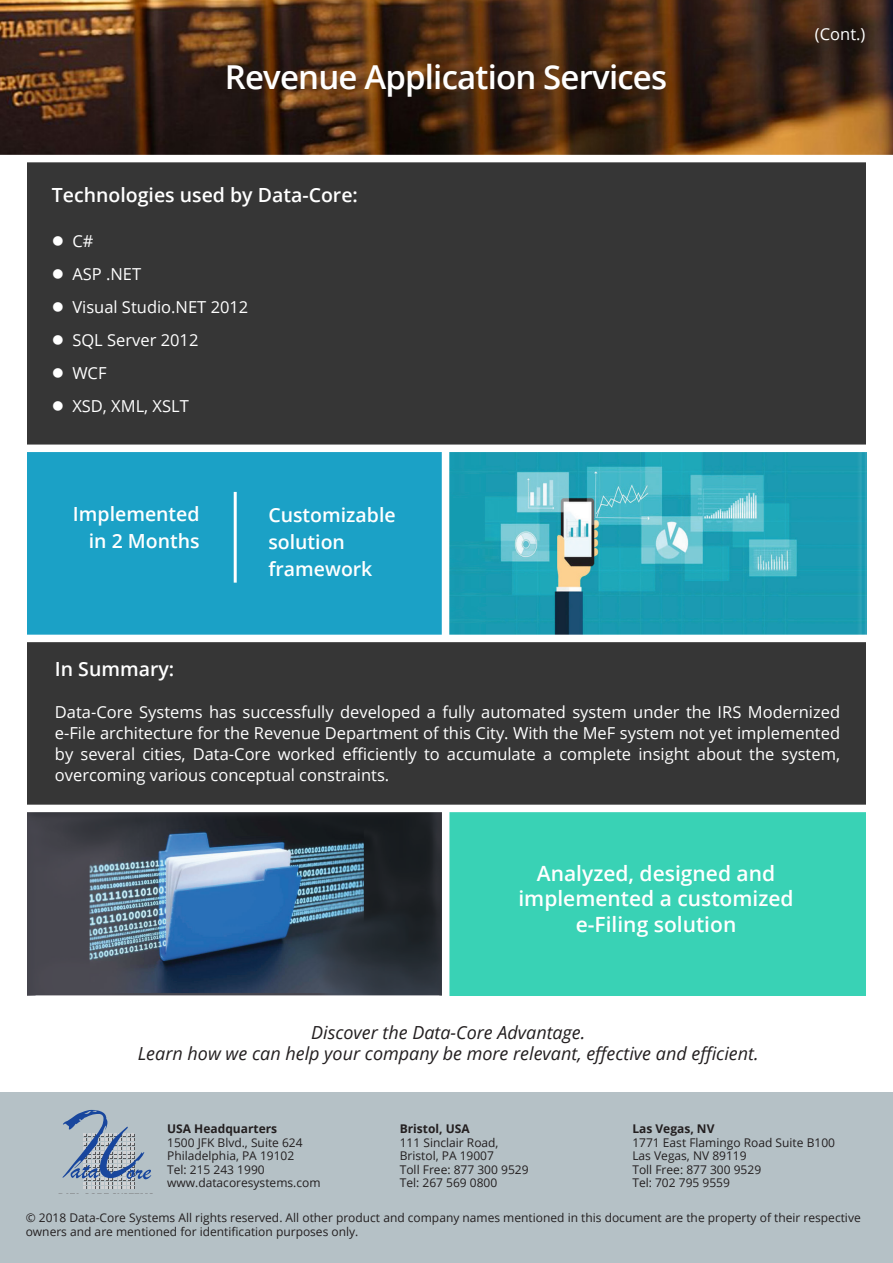
<style>
.page{position:relative;width:893px;height:1263px;background:#fff}
.page>*{position:absolute;margin:0;border:0;box-sizing:border-box;transform-origin:0 0}
.t1{font:600 33px "Open Sans";letter-spacing:-.025em;color:#fff}
.t2{font:600 21px/25.5px "Open Sans";color:#fff;text-align:center}
.t3{font:600 19.5px "Open Sans";color:#fff}
.t4{font:italic 18px "Open Sans";color:#231f20}
.t5{font:16.5px/21px "Open Sans";color:#fff;text-align:justify}
.t6{font:12px "Open Sans";color:#231f20}
.t7{font:700 12px "Open Sans";color:#231f20}
</style>
<div class="page">
<div style="left:27px;top:636px;width:839px;height:169px;background:#363636"></div>
<img style="left:0;top:0;width:893px;height:155px">
<div style="left:27px;top:452px;width:415px;height:183px;background:#1ba1c6"></div>
<hr style="left:234px;top:492px;width:3px;height:91px;background:#fff">
<img style="left:449px;top:452px;width:418px;height:183px">
<div style="left:14px;top:635px;width:864px;height:7px;background:#fff"></div>
<div style="left:27px;top:158px;width:839px;height:288px;background:#363636"></div>
<div style="left:0;top:155px;width:893px;height:7px;background:#fff"></div>
<div style="left:449px;top:812px;width:417px;height:183px;background:#39d2b5"></div>
<img style="left:27px;top:812px;width:415px;height:183px">
<div style="left:14px;top:445px;width:864px;height:7px;background:#fff"></div>
<div style="left:0;top:1092px;width:893px;height:171px;background:#b5c1c6"></div>
<svg style="left:62px;top:1110px;width:89px;height:79px"></svg>
<p class="t1" style="left:225px;top:54px;width:444px">Revenue Application Services</p>
<p class="t3" style="left:52px;top:182px;width:308px">Technologies used by Data-Core:</p>
<p class="t5" style="left:52px;top:230px;width:43px">● C#</p>
<p class="t5" style="left:52px;top:263px;width:91px">● ASP .NET</p>
<p class="t5" style="left:52px;top:296px;width:198px">● Visual Studio.NET 2012</p>
<p class="t5" style="left:52px;top:329px;width:148px">● SQL Server 2012</p>
<p class="t5" style="left:52px;top:362px;width:56px">● WCF</p>
<p class="t5" style="left:52px;top:395px;width:139px">● XSD, XML, XSLT</p>
<p class="t3" style="left:73px;top:500px;width:128px">Implemented</p>
<p class="t3" style="left:89px;top:527px;width:112px">in 2 Months</p>
<p class="t3" style="left:268px;top:501px;width:129px">Customizable</p>
<p class="t3" style="left:268px;top:528px;width:78px">solution</p>
<p class="t3" style="left:268px;top:555px;width:106px">framework</p>
<p class="t5" style="left:815px;top:23px;width:52px">(Cont.)</p>
<p class="t3" style="left:55px;top:655px;width:121px">In Summary:</p>
<p class="t5" style="left:55px;top:701px;width:787px">Data-Core Systems has successfully developed a fully automated system under the IRS Modernized e-File architecture for the Revenue Department of this City. With the MeF system not yet implemented by several cities, Data-Core worked efficiently to accumulate a complete insight about the system, overcoming various conceptual constraints.</p>
<p class="t2" style="left:518px;top:860px;width:277px">Analyzed, designed and implemented a customized</p>
<p class="t2" style="left:576px;top:911px;width:162px">e-Filing solution</p>
<p class="t4" style="left:311px;top:1020px;width:276px">Discover the Data-Core Advantage.</p>
<p class="t4" style="left:138px;top:1041px;width:622px">Learn how we can help your company be more relevant, effective and efficient.</p>
<p class="t7" style="left:167px;top:1120px;width:112px">USA Headquarters</p>
<p class="t6" style="left:167px;top:1134px;width:137px">1500 JFK Blvd., Suite 624</p>
<p class="t6" style="left:167px;top:1147px;width:129px">Philadelphia, PA 19102</p>
<p class="t6" style="left:167px;top:1161px;width:99px">Tel: 215 243 1990</p>
<p class="t6" style="left:167px;top:1174px;width:155px">www.datacoresystems.com</p>
<p class="t7" style="left:400px;top:1120px;width:71px">Bristol, USA</p>
<p class="t6" style="left:400px;top:1134px;width:100px">111 Sinclair Road,</p>
<p class="t6" style="left:400px;top:1147px;width:96px">Bristol, PA 19007</p>
<p class="t6" style="left:400px;top:1161px;width:130px">Toll Free: 877 300 9529</p>
<p class="t6" style="left:400px;top:1174px;width:99px">Tel: 267 569 0800</p>
<p class="t7" style="left:632px;top:1120px;width:84px">Las Vegas, NV</p>
<p class="t6" style="left:632px;top:1134px;width:204px">1771 East Flamingo Road Suite B100</p>
<p class="t6" style="left:632px;top:1147px;width:116px">Las Vegas, NV 89119</p>
<p class="t6" style="left:632px;top:1161px;width:130px">Toll Free: 877 300 9529</p>
<p class="t6" style="left:632px;top:1174px;width:99px">Tel: 702 795 9559</p>
<p class="t6" style="left:26px;top:1210px;width:836px">© 2018 Data-Core Systems All rights reserved. All other product and company names mentioned in this document are the property of their respective</p>
<p class="t6" style="left:26px;top:1223px;width:334px">owners and are mentioned for identification purposes only.</p>
</div>
